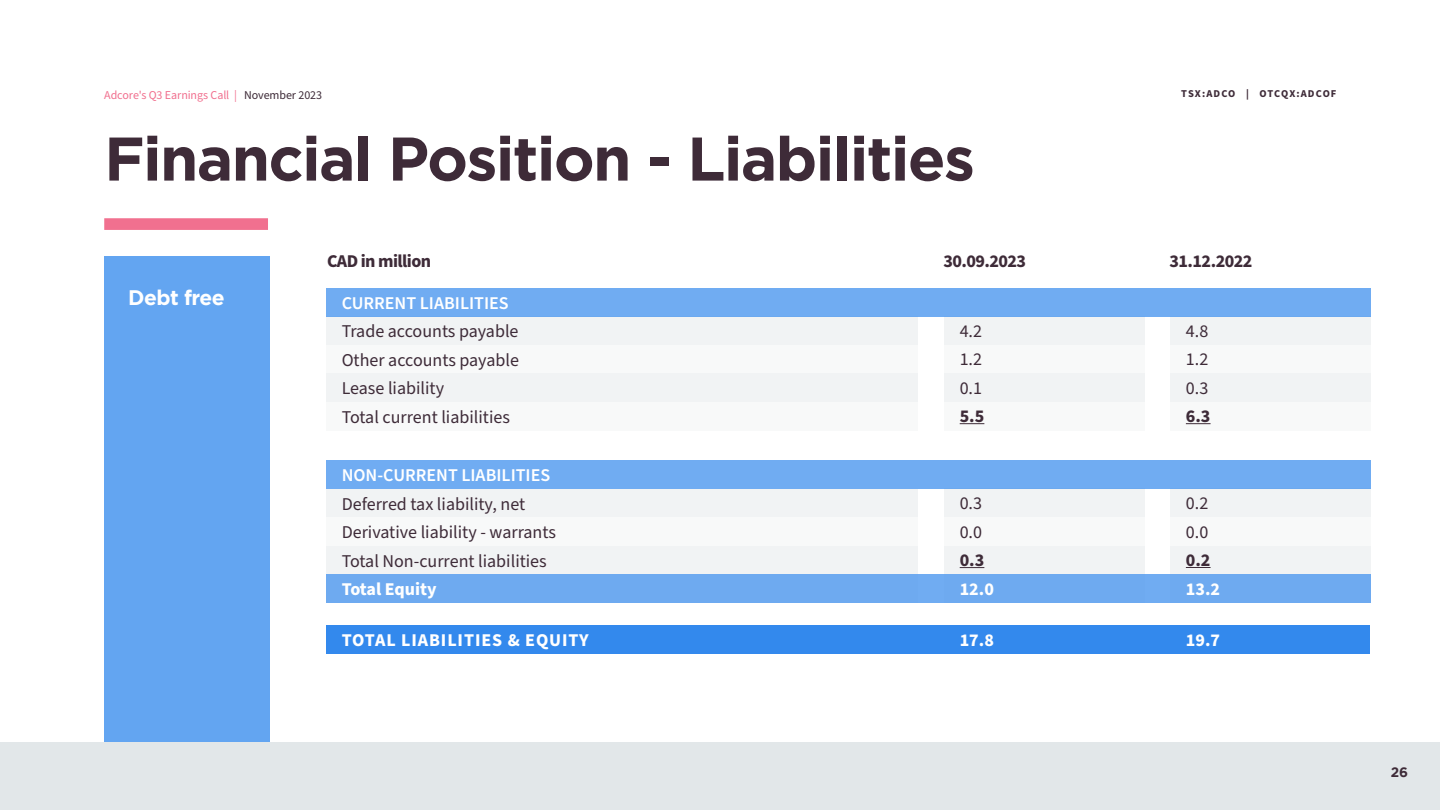
<style>
.page{position:relative;width:1440px;height:810px;background:#fff}
.page>*{position:absolute;margin:0;border:0;box-sizing:border-box;transform-origin:0 0}
.t1{font:700 61.5px "Homepage Baukasten";letter-spacing:-.025em;color:#3e2b38}
.t2{font:700 21px "Homepage Baukasten";letter-spacing:-.025em;color:#fff}
.t3{font:18px/28.5px "Source Sans Pro";color:#3e2b38}
.t4{font:700 18px "Source Sans Pro";letter-spacing:-.03em;color:#3e2b38}
.t5{font:600 18px "Source Sans Pro";color:#fff}
.t6{font:700 18px "Source Sans Pro";letter-spacing:.05em;color:#fff}
.t7{font:700 18px "Source Sans Pro";letter-spacing:.025em;color:#fff}
.t8{font:700 18px "Source Sans Pro";color:#fff}
.t9{font:700 13.5px "Homepage Baukasten";color:#3e2b38}
.t10{font:12px "Source Sans Pro";letter-spacing:-.01em;color:#f1708f}
.t11{font:700 10.5px "Source Sans Pro";letter-spacing:.095em;color:#3e2b38}
.s1{color:#3e2b38}
</style>
<div class="page">
<div style="left:104px;top:218px;width:164px;height:12px;background:#f1708f"></div>
<div style="left:327px;top:316px;width:591px;height:29px;background:#f1f3f4"></div>
<div style="left:327px;top:489px;width:591px;height:28px;background:#f1f3f4"></div>
<div style="left:327px;top:345px;width:591px;height:29px;background:#f8f9f9"></div>
<div style="left:327px;top:517px;width:591px;height:29px;background:#f8f9f9"></div>
<div style="left:327px;top:374px;width:591px;height:28px;background:#f1f3f4"></div>
<div style="left:327px;top:546px;width:591px;height:29px;background:#f1f3f4"></div>
<div style="left:327px;top:402px;width:591px;height:29px;background:#f8f9f9"></div>
<div style="left:944px;top:316px;width:200px;height:29px;background:#f1f3f4"></div>
<div style="left:944px;top:489px;width:200px;height:28px;background:#f1f3f4"></div>
<div style="left:1170px;top:316px;width:201px;height:29px;background:#f1f3f4"></div>
<div style="left:1170px;top:489px;width:201px;height:28px;background:#f1f3f4"></div>
<div style="left:944px;top:345px;width:200px;height:28px;background:#f8f9f9"></div>
<div style="left:944px;top:517px;width:200px;height:29px;background:#f8f9f9"></div>
<div style="left:1170px;top:345px;width:201px;height:28px;background:#f8f9f9"></div>
<div style="left:1170px;top:517px;width:201px;height:29px;background:#f8f9f9"></div>
<div style="left:944px;top:373px;width:200px;height:29px;background:#f1f3f4"></div>
<div style="left:944px;top:546px;width:200px;height:28px;background:#f1f3f4"></div>
<div style="left:1170px;top:373px;width:201px;height:29px;background:#f1f3f4"></div>
<div style="left:1170px;top:546px;width:201px;height:28px;background:#f1f3f4"></div>
<div style="left:944px;top:402px;width:200px;height:29px;background:#f8f9f9"></div>
<div style="left:1170px;top:402px;width:201px;height:29px;background:#f8f9f9"></div>
<div style="left:327px;top:288px;width:1044px;height:28px;background:#70acf2"></div>
<div style="left:327px;top:460px;width:1044px;height:29px;background:#70acf2"></div>
<div style="left:327px;top:574px;width:1044px;height:29px;background:#6eaaf0"></div>
<svg style="left:960px;top:423px;width:24px;height:1px"></svg>
<svg style="left:960px;top:567px;width:24px;height:1px"></svg>
<svg style="left:1186px;top:423px;width:25px;height:1px"></svg>
<svg style="left:1186px;top:567px;width:25px;height:1px"></svg>
<div style="left:0;top:742px;width:1440px;height:68px;background:#e2e7e9"></div>
<div style="left:104px;top:256px;width:166px;height:486px;background:#63a5f1"></div>
<div style="left:327px;top:625px;width:1043px;height:29px;background:#3389ed"></div>
<p class="t10" style="left:104px;top:87px;width:220px">Adcore's Q3 Earnings Call | <span class="s1">November 2023</span></p>
<h1 class="t1" style="left:104px;top:123px;width:872px">Financial Position - Liabilities</h1>
<p class="t11" style="left:1181px;top:87px;width:157px">TSX:ADCO | OTCQX:ADCOF</p>
<p class="t2" style="left:128px;top:285px;width:98px">Debt free</p>
<p class="t4" style="left:327px;top:248px;width:106px">CAD in million</p>
<p class="t5" style="left:342px;top:291px;width:169px">CURRENT LIABILITIES</p>
<p class="t3" style="left:342px;top:318px;width:179px">Trade accounts payable<br>Other accounts payable<br>Lease liability<br>Total current liabilities</p>
<p class="t5" style="left:342px;top:463px;width:210px">NON-CURRENT LIABILITIES</p>
<p class="t3" style="left:342px;top:490px;width:216px">Deferred tax liability, net<br>Derivative liability - warrants<br>Total Non-current liabilities</p>
<p class="t8" style="left:342px;top:577px;width:97px">Total Equity</p>
<p class="t4" style="left:943px;top:248px;width:84px">30.09.2023</p>
<p class="t4" style="left:1170px;top:248px;width:84px">31.12.2022</p>
<p class="t3" style="left:960px;top:317px;width:24px;text-align:justify">4.2<br>1.2<br>0.1</p>
<p class="t4" style="left:960px;top:404px;width:26px">5.5</p>
<p class="t3" style="left:960px;top:490px;width:24px">0.3<br>0.0</p>
<p class="t4" style="left:960px;top:548px;width:26px">0.3</p>
<p class="t7" style="left:960px;top:577px;width:36px">12.0</p>
<p class="t3" style="left:1186px;top:317px;width:24px;text-align:justify">4.8<br>1.2<br>0.3</p>
<p class="t4" style="left:1186px;top:404px;width:26px">6.3</p>
<p class="t3" style="left:1186px;top:489px;width:24px">0.2<br>0.0</p>
<p class="t4" style="left:1186px;top:548px;width:26px">0.2</p>
<p class="t7" style="left:1186px;top:576px;width:36px">13.2</p>
<p class="t6" style="left:342px;top:628px;width:249px">TOTAL LIABILITIES &amp; EQUITY</p>
<p class="t7" style="left:960px;top:628px;width:36px">17.8</p>
<p class="t7" style="left:1186px;top:628px;width:36px">19.7</p>
<p class="t9" style="left:1391px;top:765px;width:19px">26</p>
</div>
